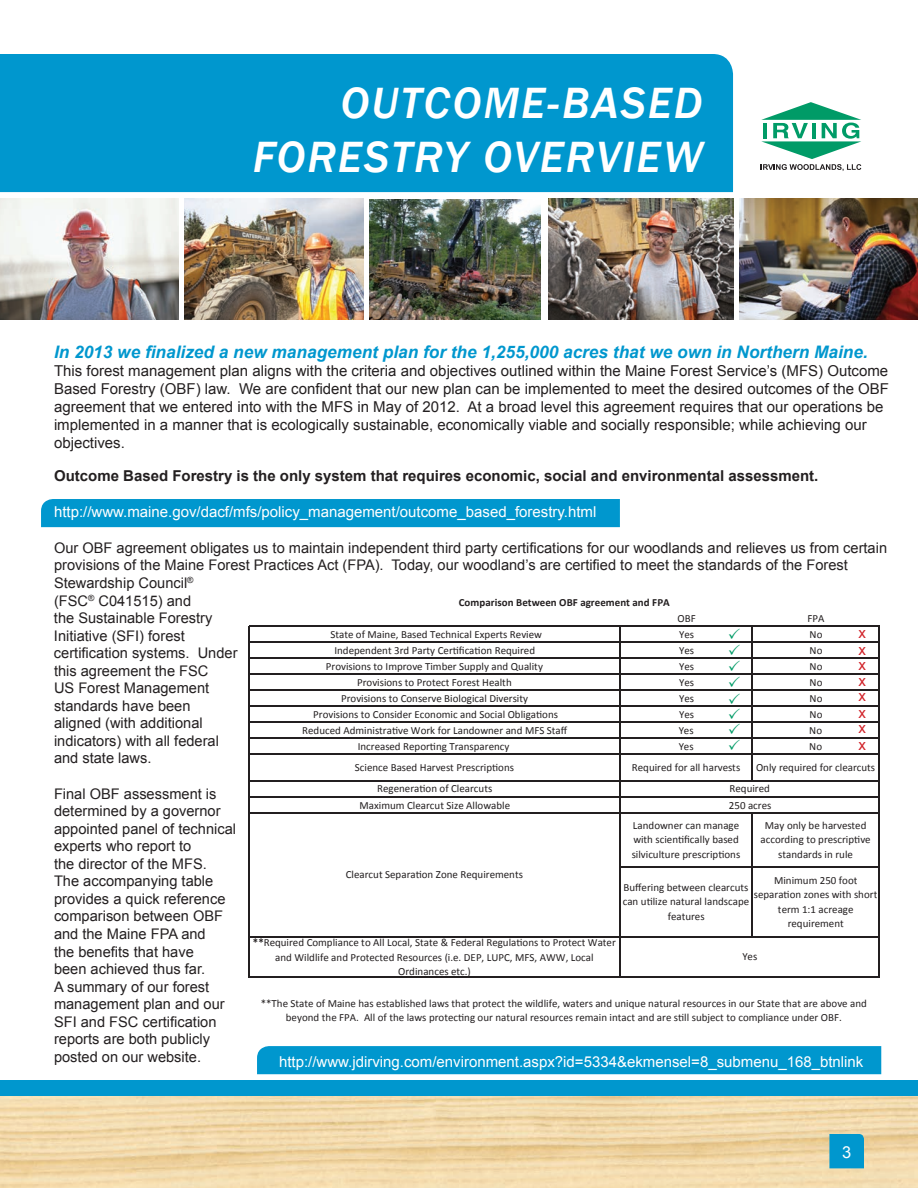
<style>
.page{position:relative;width:918px;height:1188px;background:#fff}
.page>*{position:absolute;margin:0;border:0;box-sizing:border-box;transform-origin:0 0}
.t1{font:italic 500 45px/54px "Franklin Gothic";letter-spacing:.045em;color:#fff;text-align:right}
.t2{font:italic 700 17.25px "Arial";color:#0097ce}
.t3{font:16.5px "Arial";color:#fff}
.t4{font:15px/18px "Arial";color:#231f20}
.t5{font:15px "Arial";color:#fff}
.t6{font:700 15px "Arial";color:#231f20}
.t7{font:15px "Arial";color:#d1232a}
.t8{font:14.7px/17.5px "Arial";color:#231f20}
.t9{font:10.95px/14.4px "Calibri";color:#231f20;text-align:center}
.t10{font:700 10.95px "Calibri";color:#231f20}
.s1{font-weight:700}
</style>
<div class="page">
<svg style="left:760px;top:102px;width:102px;height:69px"></svg>
<div style="left:257px;top:1046px;width:624px;height:28px;background:#0097ce"></div>
<div style="left:41px;top:499px;width:579px;height:28px;background:#0097ce"></div>
<div style="left:0;top:54px;width:733px;height:138px;background:#0097ce"></div>
<img style="left:0;top:1095px;width:918px;height:93px">
<img style="left:370px;top:199px;width:171px;height:121px">
<img style="left:0;top:199px;width:178px;height:121px">
<div style="left:0;top:1080px;width:918px;height:15px;background:#0097ce"></div>
<svg style="left:829px;top:1134px;width:35px;height:34px"></svg>
<hr style="left:751px;top:627px;width:1px;height:154px;background:#231f20">
<hr style="left:248px;top:626px;width:1px;height:352px;background:#231f20">
<hr style="left:620px;top:627px;width:1px;height:351px;background:#231f20">
<hr style="left:751px;top:813px;width:1px;height:124px;background:#231f20">
<hr style="left:879px;top:627px;width:1px;height:351px;background:#231f20">
<hr style="left:249px;top:626px;width:631px;height:1px;background:#231f20">
<hr style="left:249px;top:642px;width:631px;height:1px;background:#231f20">
<hr style="left:249px;top:658px;width:631px;height:1px;background:#231f20">
<hr style="left:249px;top:674px;width:631px;height:1px;background:#231f20">
<hr style="left:249px;top:690px;width:631px;height:1px;background:#231f20">
<hr style="left:249px;top:705px;width:631px;height:1px;background:#231f20">
<hr style="left:249px;top:721px;width:631px;height:1px;background:#231f20">
<hr style="left:249px;top:737px;width:631px;height:1px;background:#231f20">
<hr style="left:249px;top:753px;width:631px;height:1px;background:#231f20">
<hr style="left:249px;top:780px;width:631px;height:1px;background:#231f20">
<hr style="left:249px;top:796px;width:631px;height:1px;background:#231f20">
<hr style="left:249px;top:812px;width:631px;height:1px;background:#231f20">
<hr style="left:621px;top:866px;width:259px;height:1px;background:#231f20">
<hr style="left:249px;top:936px;width:631px;height:1px;background:#231f20">
<hr style="left:249px;top:977px;width:631px;height:1px;background:#231f20">
<img style="left:185px;top:199px;width:178px;height:121px">
<img style="left:548px;top:199px;width:185px;height:121px">
<img style="left:740px;top:199px;width:178px;height:121px">
<svg style="left:729px;top:706px;width:11px;height:33px"></svg>
<h1 class="t1" style="left:253px;top:76px;width:451px">OUTCOME-BASED<br>FORESTRY OVERVIEW</h1>
<h2 class="t2" style="left:54px;top:341px;width:815px">In 2013 we finalized a new management plan for the 1,255,000 acres that we own in Northern Maine.</h2>
<p class="t4" style="left:54px;top:362px;width:837px">This forest management plan aligns with the criteria and objectives outlined within the Maine Forest Service’s (MFS) Outcome Based Forestry (OBF) law. We are confident that our new plan can be implemented to meet the desired outcomes of the OBF agreement that we entered into with the MFS in May of 2012. At a broad level this agreement requires that our operations be implemented in a manner that is ecologically sustainable, economically viable and socially responsible; while achieving our objectives.</p>
<h3 class="t6" style="left:54px;top:466px;width:766px">Outcome Based Forestry is the only system that requires economic, social and environmental assessment.</h3>
<h3 class="t5" style="left:54px;top:502px;width:544px">http://www.maine.gov/dacf/mfs/policy_management/outcome_based_forestry.html</h3>
<p class="t8" style="left:54px;top:539px;width:835px">Our OBF agreement obligates us to maintain independent third party certifications for our woodlands and relieves us from certain provisions of the Maine Forest Practices Act (FPA). Today, our woodland’s are certified to meet the standards of the Forest Stewardship Council<sup>®<br></sup>(FSC<sup>®</sup> C041515) and<br>the Sustainable Forestry<br>Initiative (SFI) forest<br>certification systems. Under<br>this agreement the FSC<br>US Forest Management<br>standards have been<br>aligned (with additional<br>indicators) with all federal<br>and state laws.</p>
<p class="t8" style="left:54px;top:785px;width:184px">Final OBF assessment is determined by a governor appointed panel of technical experts who report to<br>the director of the MFS.<br>The accompanying table provides a quick reference comparison between OBF and the Maine FPA and<br>the benefits that have<br>been achieved thus far.<br>A summary of our forest management plan and our<br>SFI and FSC certification reports are both publicly posted on our website.</p>
<p class="t10" style="left:459px;top:596px;width:212px">Comparison Between OBF agreement and FPA</p>
<p class="t9" style="left:677px;top:611px;width:20px">OBF</p>
<p class="t9" style="left:808px;top:611px;width:19px">FPA</p>
<h3 class="t7" style="left:859px;top:623px;width:9px">x</h3>
<p class="t9" style="left:330px;top:627px;width:213px">State of Maine, Based Technical Experts Review</p>
<p class="t9" style="left:679px;top:627px;width:16px">Yes</p>
<p class="t9" style="left:810px;top:627px;width:14px">No</p>
<p class="t9" style="left:334px;top:643px;width:202px">Independent 3rd Party Certification Required</p>
<p class="t9" style="left:679px;top:643px;width:16px">Yes</p>
<p class="t9" style="left:810px;top:643px;width:14px">No</p>
<p class="t9" style="left:326px;top:659px;width:219px">Provisions to Improve Timber Supply and Quality</p>
<p class="t9" style="left:679px;top:659px;width:16px">Yes</p>
<p class="t9" style="left:810px;top:659px;width:14px">No</p>
<p class="t9" style="left:357px;top:674px;width:156px">Provisions to Protect Forest Health</p>
<p class="t9" style="left:679px;top:675px;width:16px">Yes</p>
<p class="t9" style="left:810px;top:675px;width:14px">No</p>
<p class="t9" style="left:341px;top:690px;width:188px">Provisions to Conserve Biological Diversity</p>
<p class="t9" style="left:679px;top:691px;width:16px">Yes</p>
<p class="t9" style="left:810px;top:691px;width:14px">No</p>
<p class="t9" style="left:313px;top:706px;width:246px">Provisions to Consider Economic and Social Obligations</p>
<p class="t9" style="left:679px;top:707px;width:16px">Yes</p>
<p class="t9" style="left:810px;top:707px;width:14px">No</p>
<p class="t9" style="left:302px;top:723px;width:267px">Reduced Administrative Work for Landowner and MFS Staff</p>
<p class="t9" style="left:679px;top:722px;width:16px">Yes</p>
<p class="t9" style="left:809px;top:722px;width:14px">No</p>
<p class="t9" style="left:358px;top:738px;width:153px">Increased Reporting Transparency</p>
<p class="t9" style="left:679px;top:738px;width:16px">Yes</p>
<p class="t9" style="left:809px;top:738px;width:14px">No</p>
<p class="t9" style="left:355px;top:760px;width:161px">Science Based Harvest Prescriptions</p>
<p class="t9" style="left:632px;top:760px;width:110px">Required for all harvests</p>
<p class="t9" style="left:756px;top:760px;width:121px">Only required for clearcuts</p>
<p class="t9" style="left:360px;top:780px;width:152px;line-height:16.2px">Regeneration of Clearcuts<br>Maximum Clearcut Size Allowable</p>
<p class="t9" style="left:632px;top:818px;width:110px;text-align:left">Landowner can manage with scientifically based silviculture prescriptions</p>
<p class="t9" style="left:761px;top:818px;width:112px">May only be harvested according to prescriptive standards in rule</p>
<p class="t9" style="left:623px;top:880px;width:128px">Buffering between clearcuts can utilize natural landscape features</p>
<p class="t9" style="left:754px;top:873px;width:125px">Minimum 250 foot separation zones with short term 1:1 acreage requirement</p>
<p class="t9" style="left:253px;top:935px;width:364px"><span class="s1">**</span>Required Compliance to All Local, State &amp; Federal Regulations to Protect Water and Wildlife and Protected Resources (i.e. DEP, LUPC, MFS, AWW, Local<br>Ordinances etc.)</p>
<p class="t9" style="left:261px;top:995px;width:608px">**The State of Maine has established laws that protect the wildlife, waters and unique natural resources in our State that are above and beyond the FPA. All of the laws protecting our natural resources remain intact and are still subject to compliance under OBF.</p>
<h3 class="t7" style="left:859px;top:640px;width:9px">x</h3>
<h3 class="t7" style="left:859px;top:655px;width:9px">x</h3>
<h3 class="t7" style="left:859px;top:671px;width:9px">x</h3>
<h3 class="t7" style="left:859px;top:686px;width:9px">x</h3>
<h3 class="t7" style="left:859px;top:703px;width:9px">x</h3>
<h3 class="t7" style="left:859px;top:718px;width:9px">x</h3>
<h3 class="t7" style="left:859px;top:735px;width:9px">x</h3>
<p class="t9" style="left:729px;top:779px;width:44px;line-height:16.6px;text-align:left">Required<br>250 acres</p>
<p class="t9" style="left:346px;top:866px;width:179px">Clearcut Separation Zone Requirements</p>
<p class="t9" style="left:742px;top:949px;width:16px">Yes</p>
<h3 class="t5" style="left:279px;top:1052px;width:586px">http://www.jdirving.com/environment.aspx?id=5334&amp;ekmensel=8_submenu_168_btnlink</h3>
<h3 class="t3" style="left:842px;top:1141px;width:11px">3</h3>
</div>
